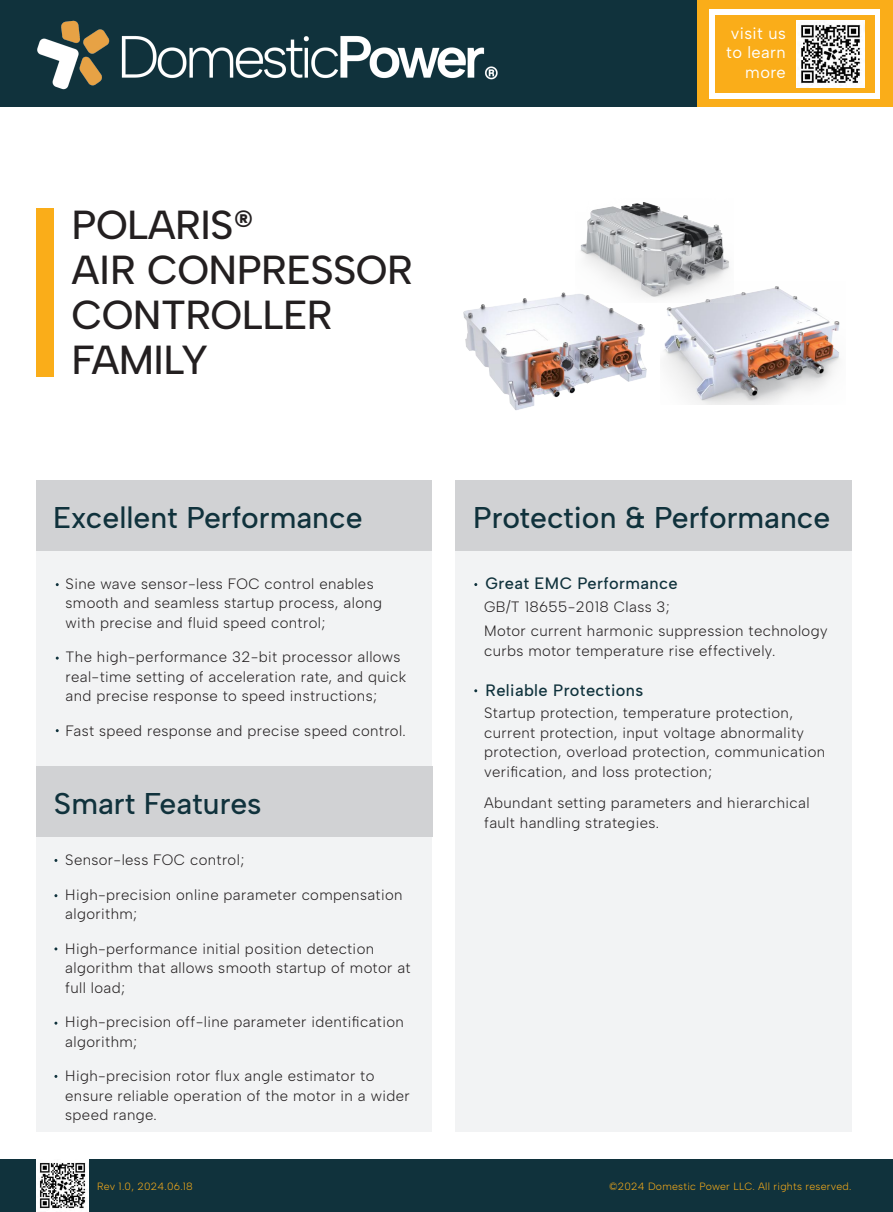
<style>
.page{position:relative;width:893px;height:1212px;background:#fff}
.page>*{position:absolute;margin:0;border:0;box-sizing:border-box;transform-origin:0 0}
.t1{font:40.5px/45px "Albert Sans Regular 500";letter-spacing:-.015em;color:#231f20}
.t2{font:30px "Albert Sans Regular 500";color:#10323c}
.t3{font:16.5px "Albert Sans Regular 500";letter-spacing:.025em;color:#10323c}
.t4{font:16.5px/19.5px "Albert Sans Regular 400";letter-spacing:.025em;color:#fff;text-align:right}
.t5{font:15px/19.5px "Albert Sans Regular 300";letter-spacing:.025em;color:#231f20}
.t6{font:10.5px "Albert Sans Regular 300";letter-spacing:.025em;color:#faad19}
</style>
<div class="page">
<div style="left:0;top:0;width:697px;height:107px;background:#10323c"></div>
<div style="left:0;top:1160px;width:893px;height:52px;background:#10323c"></div>
<div style="left:36px;top:550px;width:396px;height:582px;background:#f2f3f4"></div>
<div style="left:455px;top:550px;width:396px;height:582px;background:#f2f3f4"></div>
<div style="left:36px;top:480px;width:396px;height:71px;background:#d1d2d4"></div>
<div style="left:36px;top:766px;width:396px;height:71px;background:#d1d2d4"></div>
<div style="left:36px;top:208px;width:18px;height:168px;background:#faad19"></div>
<img style="left:37px;top:20px;width:461px;height:70px">
<div style="left:455px;top:480px;width:396px;height:71px;background:#d1d2d4"></div>
<img style="left:463px;top:292px;width:184px;height:118px">
<img style="left:664px;top:286px;width:176px;height:119px">
<img style="left:575px;top:202px;width:158px;height:100px">
<img style="left:36px;top:1160px;width:53px;height:52px">
<div style="left:697px;top:0;width:196px;height:107px;background:#faad19"></div>
<div style="left:710px;top:10px;width:170px;height:89px;background:#fff"></div>
<div style="left:715px;top:15px;width:159px;height:78px;background:#faad19"></div>
<img style="left:797px;top:20px;width:67px;height:68px">
<h1 class="t1" style="left:72px;top:202px;width:343px">POLARIS®<br>AIR CONPRESSOR<br>CONTROLLER<br>FAMILY</h1>
<h2 class="t2" style="left:53px;top:499px;width:311px">Excellent Performance</h2>
<p class="t5" style="left:66px;top:573px;width:318px">Sine wave sensor-less FOC control enables smooth and seamless startup process, along with precise and fluid speed control;</p>
<p class="t5" style="left:66px;top:647px;width:342px">The high-performance 32-bit processor allows real-time setting of acceleration rate, and quick and precise response to speed instructions;</p>
<p class="t5" style="left:66px;top:720px;width:342px">Fast speed response and precise speed control.</p>
<h2 class="t2" style="left:54px;top:785px;width:209px">Smart Features</h2>
<p class="t5" style="left:65px;top:850px;width:181px">Sensor-less FOC control;</p>
<p class="t5" style="left:65px;top:884px;width:339px">High-precision online parameter compensation algorithm;</p>
<p class="t5" style="left:65px;top:938px;width:347px">High-performance initial position detection algorithm that allows smooth startup of motor at full load;</p>
<p class="t5" style="left:65px;top:1012px;width:340px">High-precision off-line parameter identification algorithm;</p>
<p class="t5" style="left:65px;top:1066px;width:346px">High-precision rotor flux angle estimator to ensure reliable operation of the motor in a wider speed range.</p>
<p class="t4" style="left:726px;top:23px;width:61px">visit us to learn more</p>
<h2 class="t2" style="left:473px;top:499px;width:359px">Protection &amp; Performance</h2>
<p class="t3" style="left:486px;top:573px;width:194px">Great EMC Performance</p>
<p class="t5" style="left:484px;top:595px;width:345px;line-height:24px">GB/T 18655-2018 Class 3;<br>Motor current harmonic suppression technology</p>
<p class="t5" style="left:484px;top:641px;width:293px">curbs motor temperature rise effectively.</p>
<p class="t3" style="left:485px;top:680px;width:159px">Reliable Protections</p>
<p class="t5" style="left:484px;top:703px;width:343px">Startup protection, temperature protection, current protection, input voltage abnormality protection, overload protection, communication verification, and loss protection;</p>
<p class="t5" style="left:484px;top:793px;width:327px">Abundant setting parameters and hierarchical fault handling strategies.</p>
<p class="t6" style="left:97px;top:1179px;width:97px">Rev 1.0, 2024.06.18</p>
<p class="t6" style="left:609px;top:1179px;width:244px">©2024 Domestic Power LLC. All rights reserved.</p>
</div>
